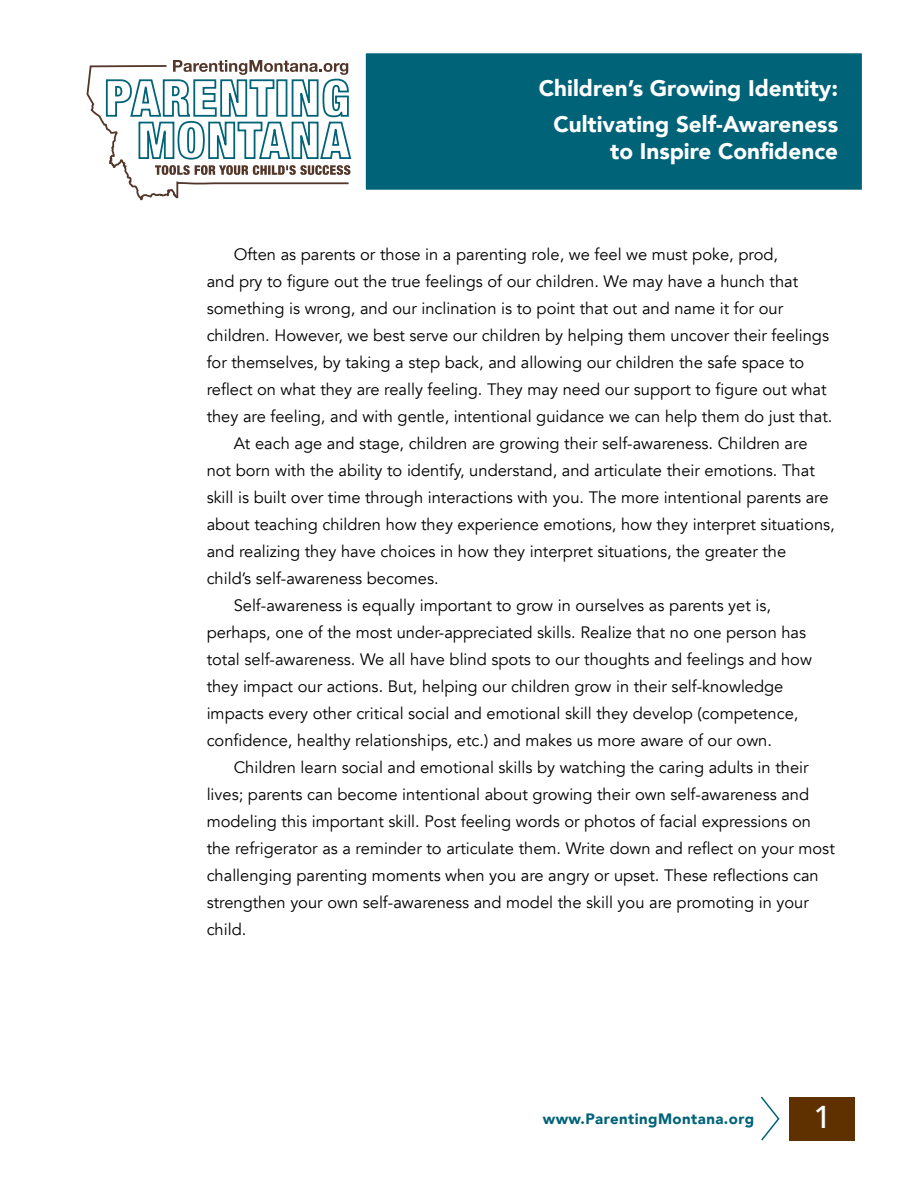
<style>
.page{position:relative;width:918px;height:1188px;background:#fff}
.page>*{position:absolute;margin:0;border:0;box-sizing:border-box;transform-origin:0 0}
.t1{font:500 31.5px "Avenir";color:#fff}
.t2{font:900 22.5px/36px "Avenir";color:#fff;text-align:right}
.t3{font:16.5px/27px "Avenir";color:#000}
.t4{font:900 15px "Avenir";letter-spacing:.03em;color:#006378}
</style>
<div class="page">
<div style="left:789px;top:1097px;width:66px;height:43px;background:#603100"></div>
<svg style="left:760px;top:1096px;width:20px;height:45px"></svg>
<div style="left:357px;top:44px;width:514px;height:155px;background:#006378;border:9px solid #fff"></div>
<svg style="left:87px;top:60px;width:265px;height:140px"></svg>
<p class="t2" style="left:539px;top:70px;width:301px">Children’s Growing Identity:<br>Cultivating Self-Awareness</p>
<p class="t2" style="left:610px;top:133px;width:229px">to Inspire Confidence</p>
<p class="t3" style="left:207px;top:241px;width:627px;text-indent:27px">Often as parents or those in a parenting role, we feel we must poke, prod,<br>and pry to figure out the true feelings of our children. We may have a hunch that something is wrong, and our inclination is to point that out and name it for our children. However, we best serve our children by helping them uncover their feelings for themselves, by taking a step back, and allowing our children the safe space to reflect on what they are really feeling. They may need our support to figure out what they are feeling, and with gentle, intentional guidance we can help them do just that.</p>
<p class="t3" style="left:207px;top:430px;width:630px;text-indent:27px">At each age and stage, children are growing their self-awareness. Children are not born with the ability to identify, understand, and articulate their emotions. That skill is built over time through interactions with you. The more intentional parents are about teaching children how they experience emotions, how they interpret situations, and realizing they have choices in how they interpret situations, the greater the child’s self-awareness becomes.</p>
<p class="t3" style="left:207px;top:592px;width:607px;text-indent:27px">Self-awareness is equally important to grow in ourselves as parents yet is, perhaps, one of the most under-appreciated skills. Realize that no one person has total self-awareness. We all have blind spots to our thoughts and feelings and how they impact our actions. But, helping our children grow in their self-knowledge impacts every other critical social and emotional skill they develop (competence, confidence, healthy relationships, etc.) and makes us more aware of our own.</p>
<p class="t3" style="left:207px;top:754px;width:630px;text-indent:27px">Children learn social and emotional skills by watching the caring adults in their lives; parents can become intentional about growing their own self-awareness and modeling this important skill. Post feeling words or photos of facial expressions on the refrigerator as a reminder to articulate them. Write down and reflect on your most challenging parenting moments when you are angry or upset. These reflections can strengthen your own self-awareness and model the skill you are promoting in your child.</p>
<p class="t4" style="left:543px;top:1105px;width:213px">www.ParentingMontana.org</p>
<h1 class="t1" style="left:813px;top:1090px;width:19px">1</h1>
</div>
